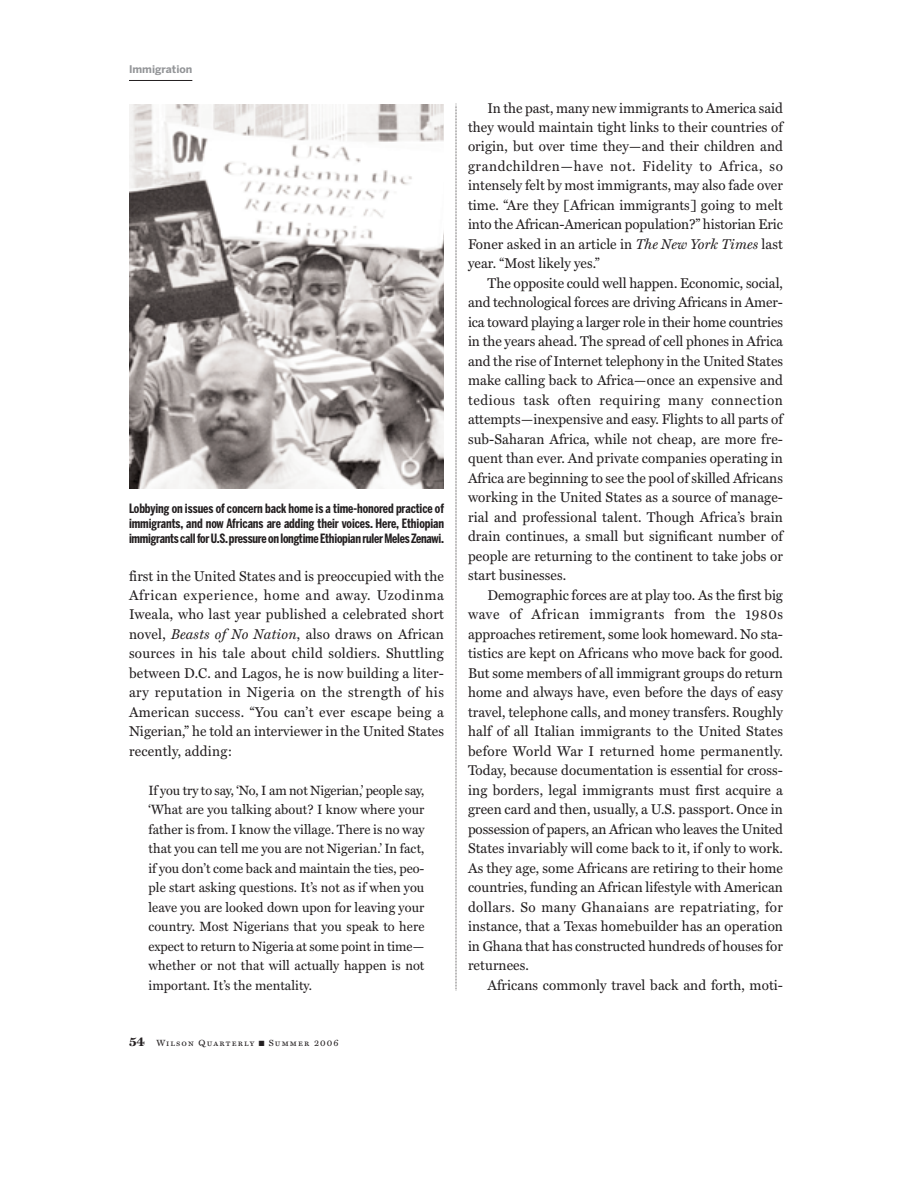
<style>
.page{position:relative;width:918px;height:1188px;background:#fff}
.page>*{position:absolute;margin:0;border:0;box-sizing:border-box;transform-origin:0 0}
.t1{font:14.25px/19.5px "Miller Text";letter-spacing:.005em;color:#231f20;text-align:justify;scale:.96 1}
.t2{font:13.5px/19.5px "Miller Text";letter-spacing:.005em;color:#231f20;text-align:justify;scale:.96 1}
.t3{font:700 12.75px/15px "Benton Sans Comp";letter-spacing:-.02em;color:#231f20;text-align:justify}
.t4{font:700 10.5px "Benton Sans";color:#939598}
.t5{font:9px "Miller Text Roman SC";letter-spacing:.125em;color:#231f20}
.s1{font-style:italic}
.s2{font-family:"Miller Text";font-weight:700;font-size:13.5px}
</style>
<div class="page">
<hr style="left:129px;top:80px;width:63px;height:1px;background:#231f20">
<svg style="left:456px;top:104px;width:1px;height:887px"></svg>
<img style="left:129px;top:105px;width:315px;height:384px">
<p class="t4" style="left:129px;top:65px;width:65px">Immigration</p>
<p class="t3" style="left:129px;top:502px;width:317px">Lobbying on issues of concern back home is a time-honored practice of immigrants, and now Africans are adding their voices. Here, Ethiopian immigrants call for U.S.pressure on longtime Ethiopian ruler Meles Zenawi.</p>
<p class="t1" style="left:129px;top:567px;width:330px">first in the United States and is preoccupied with the African experience, home and away. Uzodinma Iweala, who last year published a celebrated short novel, <span class="s1">Beasts of No Nation</span>, also draws on African sources in his tale about child soldiers. Shuttling between D.C. and Lagos, he is now building a liter&shy;ary reputation in Nigeria on the strength of his American success. “You can’t ever escape being a Nigerian,” he told an interviewer in the United States recently, adding:</p>
<p class="t2" style="left:148px;top:782px;width:289px">If you try to say, ‘No, I am not Nigerian,’ people say, ‘What are you talking about? I know where your father is from. I know the village. There is no way that you can tell me you are not Nigerian.’ In fact, if you don’t come back and maintain the ties, peo&shy;ple start asking questions. It’s not as if when you leave you are looked down upon for leaving your country. Most Nigerians that you speak to here expect to return to Nigeria at some point in time— whether or not that will actually happen is not important. It’s the mentality.</p>
<p class="t5" style="left:129px;top:1037px;width:211px"><span class="s2">54</span> Wilson Quarterly ■ Summer 2006</p>
<p class="t1" style="left:468px;top:99px;width:330px;text-indent:19px">In the past, many new immigrants to America said they would maintain tight links to their countries of origin, but over time they—and their children and grandchildren—have not. Fidelity to Africa, so intensely felt by most immigrants, may also fade over time. “Are they [African immigrants] going to melt into the African-American population?” historian Eric Foner asked in an article in <span class="s1">The New York Times</span> last year. “Most likely yes.”</p>
<p class="t1" style="left:468px;top:274px;width:330px;text-indent:19px">The opposite could well happen. Economic, social, and technological forces are driving Africans in Amer&shy;ica toward playing a larger role in their home countries in the years ahead. The spread of cell phones in Africa and the rise of Internet telephony in the United States make calling back to Africa—once an expensive and tedious task often requiring many connection attempts—inexpensive and easy. Flights to all parts of sub-Saharan Africa, while not cheap, are more fre&shy;quent than ever. And private companies operating in Africa are beginning to see the pool of skilled Africans working in the United States as a source of manage&shy;rial and professional talent. Though Africa’s brain drain continues, a small but significant number of people are returning to the continent to take jobs or start businesses.</p>
<p class="t1" style="left:468px;top:586px;width:330px;text-indent:19px">Demographic forces are at play too. As the first big wave of African immigrants from the 1980s approaches retirement, some look homeward. No sta&shy;tistics are kept on Africans who move back for good.<br>But some members of all immigrant groups do return home and always have, even before the days of easy travel, telephone calls, and money transfers. Roughly half of all Italian immigrants to the United States before World War I returned home permanently.<br>Today, because documentation is essential for cross&shy;ing borders, legal immigrants must first acquire a green card and then, usually, a U.S. passport. Once in possession of papers, an African who leaves the United States invariably will come back to it, if only to work.<br>As they age, some Africans are retiring to their home countries, funding an African lifestyle with American dollars. So many Ghanaians are repatriating, for instance, that a Texas homebuilder has an operation in Ghana that has constructed hundreds of houses for returnees.</p>
<p class="t1" style="left:488px;top:976px;width:309px">Africans commonly travel back and forth, moti-</p>
</div>
